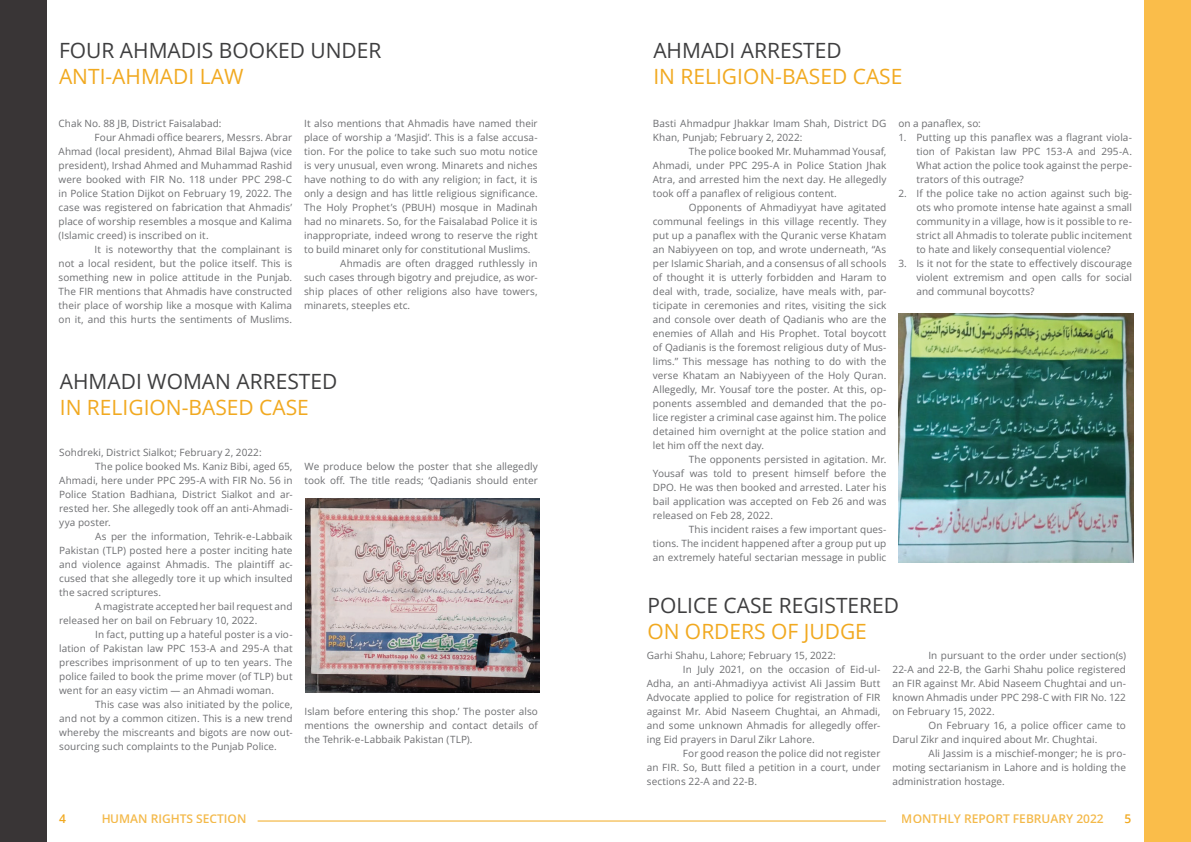
<style>
.page{position:relative;width:1191px;height:842px;background:#fff}
.page>*{position:absolute;margin:0;border:0;box-sizing:border-box;transform-origin:0 0}
.t1{font:700 21px "Open Sans";color:#3e3e3f}
.t2{font:700 21px "Open Sans";color:#f1a920}
.t3{font:600 12px "Open Sans";color:#f1a920}
.t4{font:10px/14px "Open Sans";letter-spacing:.005em;color:#6c6d70;text-align:justify}
.t5{font:700 10px/14px "Open Sans";letter-spacing:.005em;color:#6c6d70}
</style>
<div class="page">
<div style="left:1144px;top:0;width:47px;height:842px;background:#fabd4a"></div>
<div style="left:0;top:0;width:46px;height:842px;background:#393536"></div>
<hr style="left:258px;top:820px;width:628px;height:1px;background:#f1a920">
<img style="left:305px;top:499px;width:234px;height:193px">
<img style="left:898px;top:314px;width:235px;height:248px">
<h1 class="t1" style="left:59px;top:36px;width:324px">FOUR AHMADIS BOOKED UNDER</h1>
<h1 class="t2" style="left:59px;top:62px;width:186px">ANTI-AHMADI LAW</h1>
<p class="t5" style="left:59px;top:116px;width:164px">Chak No. 88 JB, District Faisalabad:</p>
<p class="t4" style="left:59px;top:130px;width:235px;text-indent:36px">Four Ahmadi office bearers, Messrs. Abrar Ahmad (local president), Ahmad Bilal Bajwa (vice president), Irshad Ahmed and Muhammad Rashid were booked with FIR No. 118 under PPC 298-C in Police Station Dijkot on February 19, 2022. The case was registered on fabrication that Ahmadis’ place of worship resembles a mosque and Kalima (Islamic creed) is inscribed on it.</p>
<p class="t4" style="left:59px;top:242px;width:235px;text-indent:36px">It is noteworthy that the complainant is not a local resident, but the police itself. This is something new in police attitude in the Punjab.<br>The FIR mentions that Ahmadis have constructed their place of worship like a mosque with Kalima on it, and this hurts the sentiments of Muslims.</p>
<p class="t4" style="left:304px;top:116px;width:235px">It also mentions that Ahmadis have named their</p>
<p class="t4" style="left:304px;top:130px;width:235px">place of worship a ‘Masjid’. This is a false accusa-</p>
<p class="t4" style="left:304px;top:144px;width:235px">tion. For the police to take such suo motu notice</p>
<p class="t4" style="left:304px;top:158px;width:235px">is very unusual, even wrong. Minarets and niches</p>
<p class="t4" style="left:304px;top:172px;width:235px">have nothing to do with any religion; in fact, it is</p>
<p class="t4" style="left:304px;top:186px;width:235px">only a design and has little religious significance.</p>
<p class="t4" style="left:304px;top:200px;width:235px">The Holy Prophet’s (PBUH) mosque in Madinah</p>
<p class="t4" style="left:304px;top:214px;width:235px">had no minarets. So, for the Faisalabad Police it is</p>
<p class="t4" style="left:304px;top:228px;width:235px">inappropriate, indeed wrong to reserve the right</p>
<p class="t4" style="left:304px;top:242px;width:228px">to build minaret only for constitutional Muslims.</p>
<p class="t4" style="left:340px;top:256px;width:199px">Ahmadis are often dragged ruthlessly in</p>
<p class="t4" style="left:304px;top:270px;width:235px">such cases through bigotry and prejudice, as wor-</p>
<p class="t4" style="left:304px;top:284px;width:235px">ship places of other religions also have towers,</p>
<p class="t4" style="left:304px;top:298px;width:108px">minarets, steeples etc.</p>
<h1 class="t1" style="left:60px;top:367px;width:279px">AHMADI WOMAN ARRESTED</h1>
<h1 class="t2" style="left:60px;top:393px;width:251px">IN RELIGION-BASED CASE</h1>
<p class="t5" style="left:59px;top:445px;width:204px">Sohdreki, District Sialkot; February 2, 2022:</p>
<p class="t4" style="left:59px;top:459px;width:235px;text-indent:36px">The police booked Ms. Kaniz Bibi, aged 65, Ahmadi, here under PPC 295-A with FIR No. 56 in Police Station Badhiana, District Sialkot and ar&shy;rested her. She allegedly took off an anti-Ahmadi&shy;yya poster.</p>
<p class="t4" style="left:59px;top:529px;width:235px;text-indent:36px">As per the information, Tehrik-e-Labbaik Pakistan (TLP) posted here a poster inciting hate and violence against Ahmadis. The plaintiff ac&shy;cused that she allegedly tore it up which insulted the sacred scriptures.</p>
<p class="t4" style="left:59px;top:599px;width:235px;text-indent:36px">A magistrate accepted her bail request and released her on bail on February 10, 2022.</p>
<p class="t4" style="left:59px;top:627px;width:235px;text-indent:36px">In fact, putting up a hateful poster is a vio&shy;lation of Pakistan law PPC 153-A and 295-A that prescribes imprisonment of up to ten years. The police failed to book the prime mover (of TLP) but went for an easy victim — an Ahmadi woman.</p>
<p class="t4" style="left:59px;top:697px;width:235px;text-indent:36px">This case was also initiated by the police, and not by a common citizen. This is a new trend whereby the miscreants and bigots are now out&shy;sourcing such complaints to the Punjab Police.</p>
<p class="t4" style="left:304px;top:459px;width:235px">We produce below the poster that she allegedly took off. The title reads; ‘Qadianis should enter</p>
<p class="t4" style="left:304px;top:704px;width:235px">Islam before entering this shop.’ The poster also mentions the ownership and contact details of the Tehrik-e-Labbaik Pakistan (TLP).</p>
<h1 class="t1" style="left:653px;top:36px;width:190px">AHMADI ARRESTED</h1>
<h1 class="t2" style="left:653px;top:62px;width:251px">IN RELIGION-BASED CASE</h1>
<p class="t5" style="left:653px;top:116px;width:235px">Basti Ahmadpur Jhakkar Imam Shah, District DG<br>Khan, Punjab; February 2, 2022:</p>
<p class="t4" style="left:653px;top:144px;width:235px;text-indent:36px">The police booked Mr. Muhammad Yousaf, Ahmadi, under PPC 295-A in Police Station Jhak Atra, and arrested him the next day. He allegedly took off a panaflex of religious content.</p>
<p class="t4" style="left:653px;top:200px;width:235px;text-indent:36px">Opponents of Ahmadiyyat have agitated communal feelings in this village recently. They put up a panaflex with the Quranic verse Khatam an Nabiyyeen on top, and wrote underneath, “As per Islamic Shariah, and a consensus of all schools of thought it is utterly forbidden and Haram to deal with, trade, socialize, have meals with, par&shy;ticipate in ceremonies and rites, visiting the sick and console over death of Qadianis who are the enemies of Allah and His Prophet. Total boycott of Qadianis is the foremost religious duty of Mus&shy;lims.” This message has nothing to do with the verse Khatam an Nabiyyeen of the Holy Quran.<br>Allegedly, Mr. Yousaf tore the poster. At this, op&shy;ponents assembled and demanded that the po&shy;lice register a criminal case against him. The police detained him overnight at the police station and let him off the next day.</p>
<p class="t4" style="left:653px;top:452px;width:235px;text-indent:36px">The opponents persisted in agitation. Mr.<br>Yousaf was told to present himself before the DPO. He was then booked and arrested. Later his bail application was accepted on Feb 26 and was released on Feb 28, 2022.</p>
<p class="t4" style="left:653px;top:522px;width:235px;text-indent:36px">This incident raises a few important ques&shy;tions. The incident happened after a group put up an extremely hateful sectarian message in public</p>
<p class="t4" style="left:898px;top:116px;width:84px">on a panaflex, so:</p>
<p class="t4" style="left:916px;top:130px;width:217px;text-indent:-18px">1. Putting up this panaflex was a flagrant viola&shy;tion of Pakistan law PPC 153-A and 295-A.<br>What action the police took against the perpe&shy;trators of this outrage?</p>
<p class="t4" style="left:916px;top:186px;width:217px;text-indent:-18px">2. If the police take no action against such big&shy;ots who promote intense hate against a small community in a village, how is it possible to re&shy;strict all Ahmadis to tolerate public incitement to hate and likely consequential violence?</p>
<p class="t4" style="left:916px;top:256px;width:217px;text-indent:-18px">3. Is it not for the state to effectively discourage violent extremism and open calls for social and communal boycotts?</p>
<h1 class="t1" style="left:647px;top:591px;width:253px">POLICE CASE REGISTERED</h1>
<h1 class="t2" style="left:647px;top:617px;width:221px">ON ORDERS OF JUDGE</h1>
<p class="t5" style="left:647px;top:648px;width:191px">Garhi Shahu, Lahore; February 15, 2022:</p>
<p class="t4" style="left:647px;top:662px;width:235px;text-indent:36px">In July 2021, on the occasion of Eid-ul-Adha, an anti-Ahmadiyya activist Ali Jassim Butt Advocate applied to police for registration of FIR against Mr. Abid Naseem Chughtai, an Ahmadi, and some unknown Ahmadis for allegedly offer&shy;ing Eid prayers in Darul Zikr Lahore.</p>
<p class="t4" style="left:647px;top:746px;width:235px;text-indent:36px">For good reason the police did not register an FIR. So, Butt filed a petition in a court, under sections 22-A and 22-B.</p>
<p class="t4" style="left:892px;top:648px;width:235px;text-indent:36px">In pursuant to the order under section(s)<br>22-A and 22-B, the Garhi Shahu police registered an FIR against Mr. Abid Naseem Chughtai and un&shy;known Ahmadis under PPC 298-C with FIR No. 122 on February 15, 2022.</p>
<p class="t4" style="left:892px;top:718px;width:235px;text-indent:36px">On February 16, a police officer came to<br>Darul Zikr and inquired about Mr. Chughtai.</p>
<p class="t4" style="left:892px;top:746px;width:235px;text-indent:36px">Ali Jassim is a mischief-monger; he is pro&shy;moting sectarianism in Lahore and is holding the administration hostage.</p>
<p class="t3" style="left:59px;top:810px;width:8px">4</p>
<p class="t3" style="left:101px;top:810px;width:147px">HUMAN RIGHTS SECTION</p>
<p class="t3" style="left:901px;top:810px;width:204px">MONTHLY REPORT FEBRUARY 2022</p>
<p class="t3" style="left:1124px;top:810px;width:8px">5</p>
</div>
